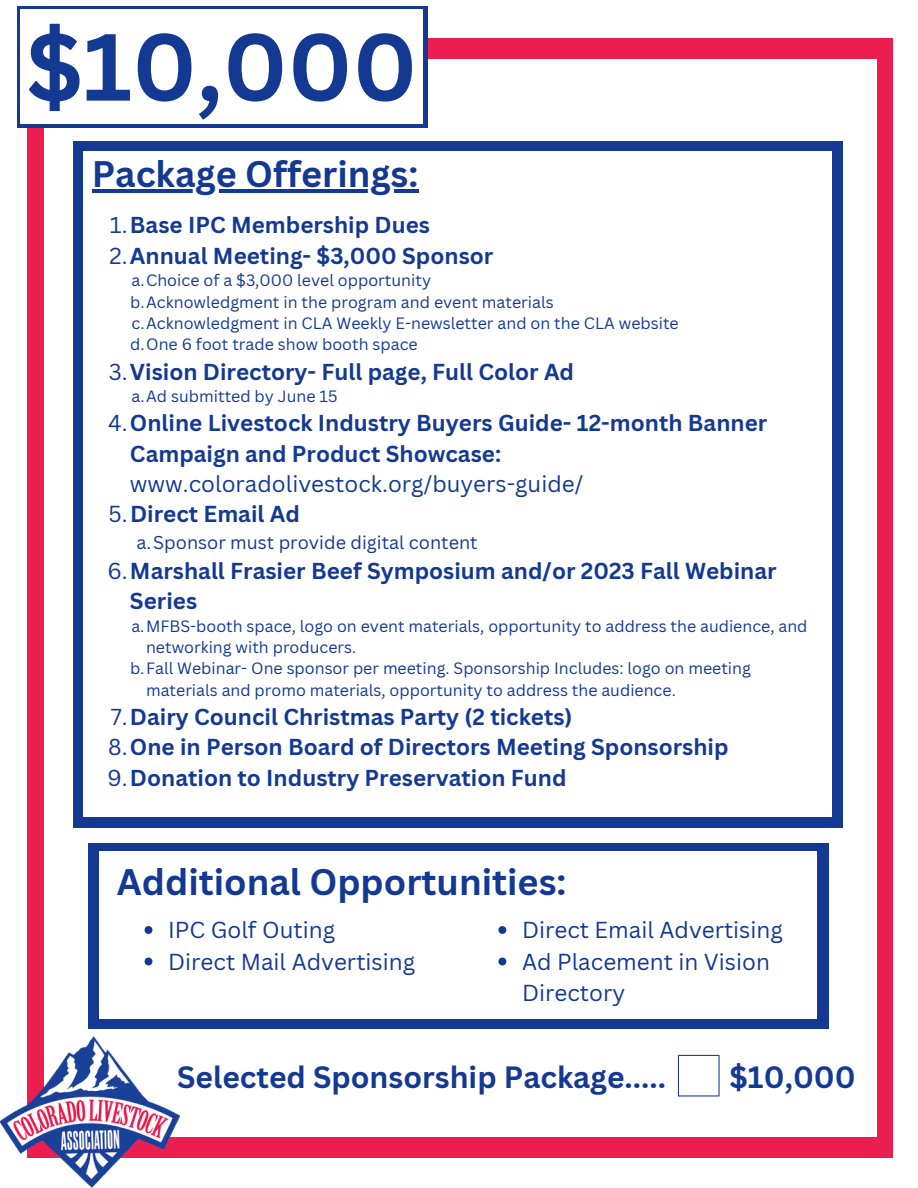
<style>
.page{position:relative;width:918px;height:1188px;background:#fff}
.page>*{position:absolute;margin:0;border:0;box-sizing:border-box;transform-origin:0 0}
.t1{font:700 93px "Canva Sans";color:#133992}
.t2{font:700 36px "Canva Sans";color:#133992}
.t3{font:700 30px "Canva Sans";color:#133992}
.t4{font:700 22.5px/30.3px "Canva Sans";color:#133992}
.t5{font:22.5px/31.5px "Canva Sans";color:#133992}
.t6{font:18px "Canva Sans";color:#133992}
.t7{font:16.05px/21.3px "Canva Sans";color:#133992}
.t8{font:15.9px "Canva Sans";color:#133992}
.s1{font-weight:400}
.s2{font-weight:700}
</style>
<div class="page">
<div style="left:28px;top:38px;width:865px;height:1119px;background:#ec1e50"></div>
<div style="left:45px;top:59px;width:832px;height:1078px;background:#fff"></div>
<img style="left:0;top:1035px;width:180px;height:153px">
<div style="left:17px;top:6px;width:411px;height:121px;background:#133992"></div>
<svg style="left:678px;top:1055px;width:42px;height:42px"></svg>
<div style="left:73px;top:141px;width:770px;height:687px;background:#133992"></div>
<div style="left:83px;top:151px;width:749px;height:666px;background:#fff"></div>
<div style="left:88px;top:843px;width:740px;height:186px;background:#133992"></div>
<div style="left:99px;top:851px;width:718px;height:168px;background:#fff"></div>
<div style="left:20px;top:9px;width:403px;height:115px;background:#fff"></div>
<hr style="left:92px;top:190px;width:327px;height:3px;background:#133992">
<svg style="left:145px;top:926px;width:7px;height:8px"></svg>
<svg style="left:145px;top:958px;width:7px;height:7px"></svg>
<svg style="left:498px;top:926px;width:8px;height:8px"></svg>
<svg style="left:498px;top:958px;width:8px;height:7px"></svg>
<h1 class="t1" style="left:26px;top:1px;width:393px">$10,000</h1>
<h2 class="t2" style="left:92px;top:149px;width:328px">Package Offerings:</h2>
<p class="t4" style="left:110px;top:209px;width:385px"><span class="s1">1.</span>Base IPC Membership Dues<br><span class="s1">2.</span>Annual Meeting- $3,000 Sponsor</p>
<p class="t7" style="left:130px;top:269px;width:550px">a.Choice of a $3,000 level opportunity<br>b.Acknowledgment in the program and event materials c.Acknowledgment in CLA Weekly E-newsletter and on the CLA website d.One 6 foot trade show booth space</p>
<p class="t4" style="left:109px;top:356px;width:467px"><span class="s1">3.</span>Vision Directory- Full page, Full Color Ad</p>
<p class="t7" style="left:132px;top:385px;width:208px">a.Ad submitted by June 15</p>
<p class="t4" style="left:130px;top:407px;width:639px;text-indent:-22px"><span class="s1">4.</span>Online Livestock Industry Buyers Guide- 12-month Banner<br>Campaign and Product Showcase:</p>
<p class="t5" style="left:109px;top:468px;width:476px;line-height:30.3px;text-indent:21px">www.coloradolivestock.org/buyers-guide/<br>5.<span class="s2">Direct Email Ad</span></p>
<p class="t6" style="left:137px;top:530px;width:343px">a.Sponsor must provide digital content</p>
<p class="t4" style="left:130px;top:555px;width:648px;text-indent:-23px"><span class="s1">6.</span>Marshall Frasier Beef Symposium and/or 2023 Fall Webinar<br>Series</p>
<p class="t8" style="left:131px;top:615px;width:678px">a.MFBS-booth space, logo on event materials, opportunity to address the audience, and</p>
<p class="t8" style="left:146px;top:636px;width:212px">networking with producers.</p>
<p class="t8" style="left:130px;top:657px;width:622px">b.Fall Webinar- One sponsor per meeting. Sponsorship Includes: logo on meeting</p>
<p class="t8" style="left:146px;top:679px;width:531px">materials and promo materials, opportunity to address the audience.</p>
<p class="t4" style="left:107px;top:701px;width:623px"><span class="s1">7.</span>Dairy Council Christmas Party (2 tickets)<br><span class="s1">8.</span>One in Person Board of Directors Meeting Sponsorship<br><span class="s1">9.</span>Donation to Industry Preservation Fund</p>
<h2 class="t2" style="left:117px;top:856px;width:451px">Additional Opportunities:</h2>
<p class="t5" style="left:168px;top:914px;width:248px">IPC Golf Outing<br>Direct Mail Advertising</p>
<p class="t5" style="left:522px;top:914px;width:262px">Direct Email Advertising<br>Ad Placement in Vision<br>Directory</p>
<h3 class="t3" style="left:177px;top:1056px;width:490px">Selected Sponsorship Package.....</h3>
<h3 class="t3" style="left:730px;top:1056px;width:128px">$10,000</h3>
</div>
